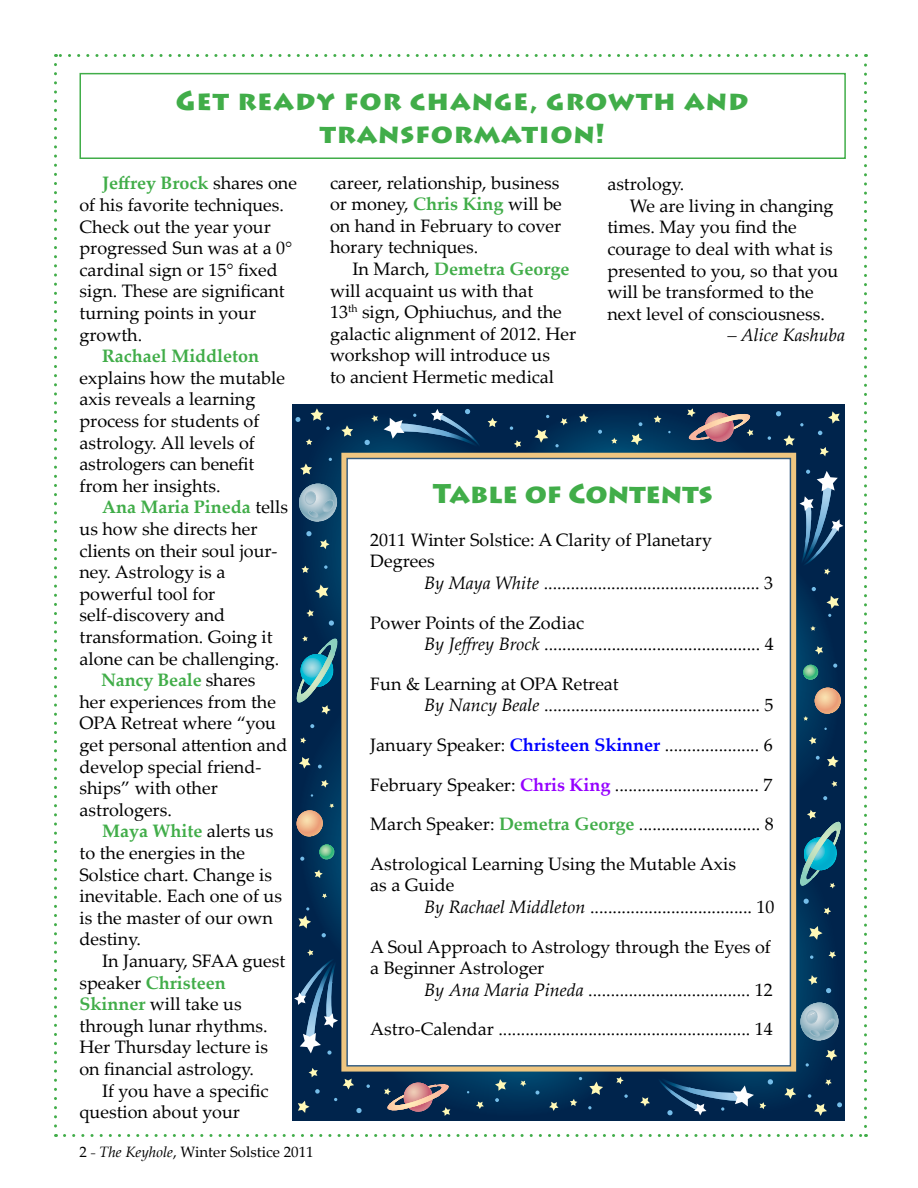
<style>
.page{position:relative;width:918px;height:1188px;background:#fff}
.page>*{position:absolute;margin:0;border:0;box-sizing:border-box;transform-origin:0 0}
.t1{font:900 27px/32.4px "Lithos Pro";letter-spacing:.03em;color:#41ad49;text-align:center}
.t2{font:900 27px "Lithos Pro";color:#41ad49}
.t3{font:18px/21.6px "Palatino Linotype";color:#000}
.t4{font:700 18px "Palatino Linotype";color:#41ad49}
.t5{font:italic 18px "Palatino Linotype";color:#000}
.t6{font:15px "Palatino Linotype";color:#000}
.s1{font-weight:700;color:#41ad49}
.s2{font-weight:400;color:#000}
.s3{font-style:italic}
.s4{font-weight:700;color:#00f}
.s5{font-weight:700;color:#9500ff}
</style>
<div class="page">
<svg style="left:294px;top:408px;width:549px;height:708px"></svg>
<svg style="left:54px;top:64px;width:3px;height:1073px"></svg>
<svg style="left:64px;top:1134px;width:803px;height:3px"></svg>
<svg style="left:864px;top:54px;width:3px;height:1072px"></svg>
<svg style="left:56px;top:54px;width:800px;height:3px"></svg>
<div style="left:80px;top:73px;width:766px;height:86px;border:2px solid #41ad49"></div>
<h1 class="t1" style="left:176px;top:85px;width:574px">Get ready for change, growth and transformation!</h1>
<p class="t3" style="left:607px;top:173px;width:79px">astrology.</p>
<p class="t3" style="left:630px;top:194px;width:205px">We are living in changing</p>
<p class="t3" style="left:607px;top:216px;width:191px">times. May you find the</p>
<p class="t3" style="left:607px;top:237px;width:227px">courage to deal with what is</p>
<p class="t3" style="left:607px;top:259px;width:232px">presented to you, so that you</p>
<p class="t3" style="left:607px;top:281px;width:208px">will be transformed to the</p>
<p class="t3" style="left:607px;top:302px;width:219px">next level of consciousness.</p>
<p class="t5" style="left:727px;top:322px;width:119px">– Alice Kashuba</p>
<p class="t3" style="left:330px;top:171px;width:233px">career, relationship, business or money, <span class="s1">Chris King</span> will be on hand in February to cover horary techniques.</p>
<p class="t3" style="left:330px;top:257px;width:248px;text-indent:22px">In March, <span class="s1">Demetra George </span>will acquaint us with that<br>13<sup>th</sup> sign, Ophiuchus, and the galactic alignment of 2012. Her workshop will introduce us<br>to ancient Hermetic medical</p>
<p class="t3" style="left:80px;top:172px;width:219px;text-indent:22px"><span class="s1">Jeffrey Brock</span> shares one of his favorite techniques.<br>Check out the year your progressed Sun was at a 0° cardinal sign or 15° fixed sign. These are significant turning points in your growth.</p>
<p class="t4" style="left:102px;top:343px;width:159px">Rachael Middleton</p>
<p class="t3" style="left:80px;top:366px;width:207px">explains how the mutable axis reveals a learning process for students of astrology. All levels of astrologers can benefit from her insights.</p>
<p class="t4" style="left:102px;top:495px;width:188px">Ana Maria Pineda <span class="s2">tells</span></p>
<p class="t3" style="left:80px;top:517px;width:180px">us how she directs her</p>
<p class="t3" style="left:80px;top:539px;width:199px">clients on their soul jour-</p>
<p class="t3" style="left:80px;top:561px;width:147px">ney. Astrology is a</p>
<p class="t3" style="left:80px;top:582px;width:137px">powerful tool for</p>
<p class="t3" style="left:80px;top:604px;width:147px">self-discovery and</p>
<p class="t3" style="left:80px;top:625px;width:195px">transformation. Going it</p>
<p class="t3" style="left:80px;top:647px;width:201px">alone can be challenging.</p>
<p class="t4" style="left:101px;top:667px;width:156px">Nancy Beale <span class="s2">shares</span></p>
<p class="t3" style="left:80px;top:690px;width:198px">her experiences from the</p>
<p class="t3" style="left:80px;top:712px;width:198px">OPA Retreat where “you</p>
<p class="t3" style="left:80px;top:733px;width:209px">get personal attention and</p>
<p class="t3" style="left:80px;top:755px;width:183px">develop special friend-</p>
<p class="t3" style="left:80px;top:777px;width:140px">ships” with other</p>
<p class="t3" style="left:80px;top:798px;width:94px">astrologers.</p>
<p class="t4" style="left:102px;top:819px;width:173px">Maya White <span class="s2">alerts us</span></p>
<p class="t3" style="left:80px;top:841px;width:167px">to the energies in the</p>
<p class="t3" style="left:80px;top:863px;width:194px">Solstice chart. Change is</p>
<p class="t3" style="left:80px;top:885px;width:204px">inevitable. Each one of us</p>
<p class="t3" style="left:80px;top:906px;width:195px">is the master of our own</p>
<p class="t3" style="left:80px;top:928px;width:63px">destiny.</p>
<p class="t3" style="left:102px;top:949px;width:185px">In January, SFAA guest</p>
<p class="t4" style="left:80px;top:970px;width:148px"><span class="s2">speaker</span> Christeen</p>
<p class="t3" style="left:80px;top:993px;width:164px"><span class="s1">Skinner</span> will take us</p>
<p class="t3" style="left:80px;top:1014px;width:190px">through lunar rhythms.</p>
<p class="t3" style="left:80px;top:1036px;width:190px">Her Thursday lecture is</p>
<p class="t3" style="left:80px;top:1057px;width:176px">on financial astrology.</p>
<p class="t3" style="left:102px;top:1079px;width:168px">If you have a specific</p>
<p class="t3" style="left:80px;top:1101px;width:162px">question about your</p>
<h1 class="t2" style="left:433px;top:476px;width:281px">Table of Contents</h1>
<p class="t3" style="left:370px;top:528px;width:343px">2011 Winter Solstice: A Clarity of Planetary<br>Degrees</p>
<p class="t3" style="left:370px;top:562px;width:404px;line-height:39.6px;text-indent:54px"><span class="s3">By Maya White</span> ................................................ 3<br>Power Points of the Zodiac</p>
<p class="t3" style="left:370px;top:624px;width:405px;line-height:39.6px;text-indent:54px"><span class="s3">By Jeffrey Brock</span> ................................................ 4<br>Fun &amp; Learning at OPA Retreat</p>
<p class="t3" style="left:424px;top:694px;width:351px"><span class="s3">By Nancy Beale</span> ................................................ 5</p>
<p class="t3" style="left:370px;top:724px;width:404px;line-height:39.6px">January Speaker: <span class="s4">Christeen Skinner</span> ..................... 6<br>February Speaker: <span class="s5">Chris King</span> ................................ 7</p>
<p class="t3" style="left:370px;top:813px;width:405px">March Speaker: <span class="s1">Demetra George</span> ........................... 8</p>
<p class="t3" style="left:370px;top:852px;width:367px">Astrological Learning Using the Mutable Axis as a Guide</p>
<p class="t3" style="left:370px;top:886px;width:406px;line-height:39.6px;text-align:right"><span class="s3">By Rachael Middleton</span> .................................... 10<br>A Soul Approach to Astrology through the Eyes of</p>
<p class="t3" style="left:424px;top:957px;width:350px;text-indent:-54px">a Beginner Astrologer<br><span class="s3">By Ana Maria Pineda</span> .................................... 12</p>
<p class="t3" style="left:370px;top:1018px;width:404px">Astro-Calendar ........................................................ 14</p>
<p class="t6" style="left:80px;top:1141px;width:236px">2 ₋ <span class="s3">The Keyhole</span>, Winter Solstice 2011</p>
</div>
